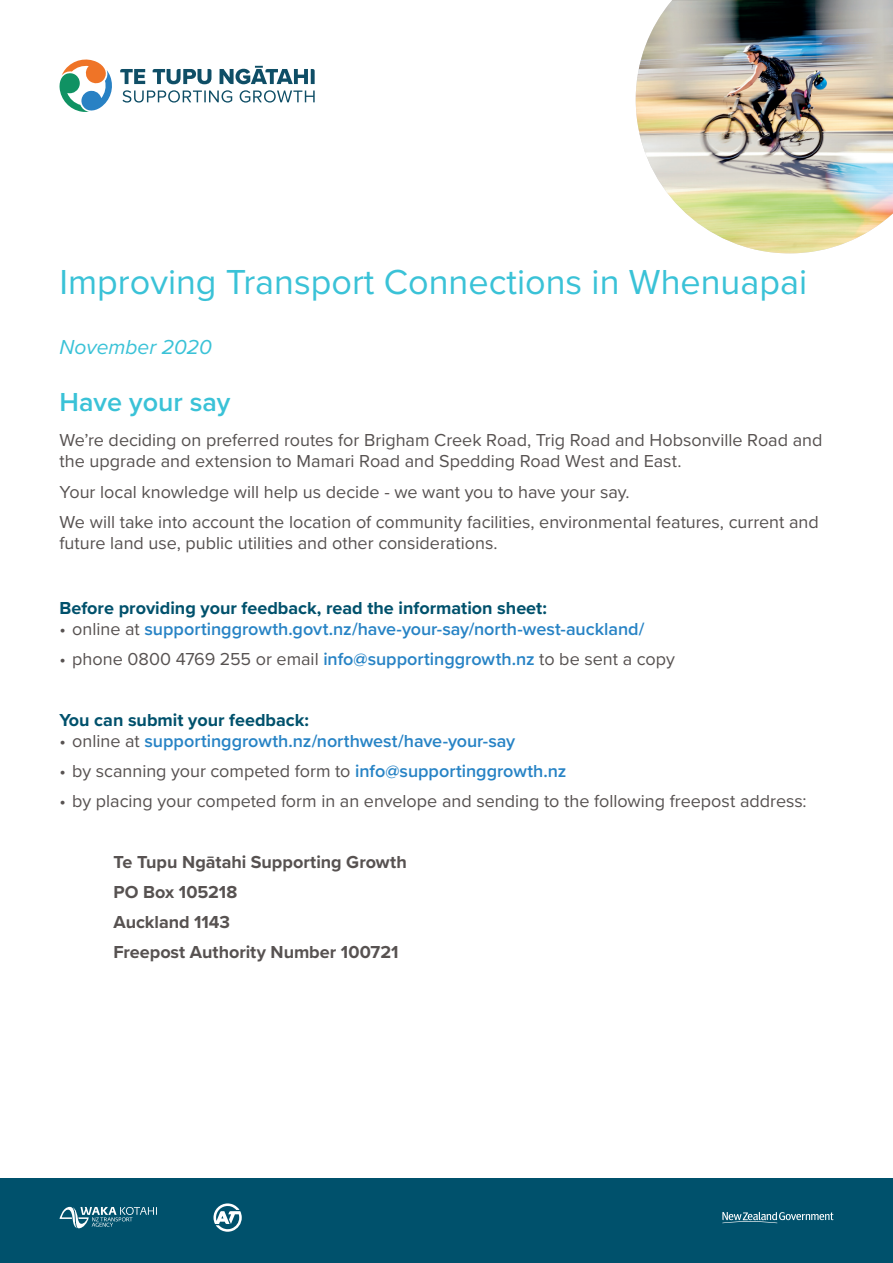
<style>
.page{position:relative;width:893px;height:1263px;background:#fff}
.page>*{position:absolute;margin:0;border:0;box-sizing:border-box;transform-origin:0 0}
.t1{font:36px "Proxima Nova";color:#3ac2d7}
.t2{font:600 27px "Proxima Nova";color:#3ac2d7}
.t3{font:italic 21px "Proxima Nova";color:#3ac2d7}
.t4{font:18px/21.6px "Proxima Nova";color:#575251}
.t5{font:600 18px "Proxima Nova";letter-spacing:-.005em;color:#2783c5}
.t6{font:700 18px/30.2px "Proxima Nova";color:#575251}
.t7{font:700 18px "Proxima Nova";color:#00516c}
.s1{font-weight:400;color:#575251}
.s2{font-weight:600;color:#2783c5}
</style>
<div class="page">
<div style="left:0;top:1178px;width:893px;height:85px;background:#00516c"></div>
<svg style="left:60px;top:60px;width:255px;height:52px"></svg>
<svg style="left:213px;top:1203px;width:29px;height:29px"></svg>
<svg style="left:60px;top:1206px;width:97px;height:22px"></svg>
<svg style="left:722px;top:1212px;width:111px;height:11px"></svg>
<img style="left:636px;top:0;width:257px;height:253px">
<h1 class="t1" style="left:60px;top:255px;width:749px">Improving Transport Connections in Whenuapai</h1>
<p class="t3" style="left:60px;top:331px;width:154px">November 2020</p>
<h2 class="t2" style="left:60px;top:382px;width:173px">Have your say</h2>
<p class="t4" style="left:60px;top:428px;width:764px">We’re deciding on preferred routes for Brigham Creek Road, Trig Road and Hobsonville Road and the upgrade and extension to Mamari Road and Spedding Road West and East.</p>
<p class="t4" style="left:60px;top:476px;width:761px;line-height:30.2px">Your local knowledge will help us decide - we want you to have your say.<br>We will take into account the location of community facilities, environmental features, current and</p>
<p class="t4" style="left:60px;top:532px;width:439px">future land use, public utilities and other considerations.</p>
<p class="t7" style="left:60px;top:594px;width:489px">Before providing your feedback, read the information sheet:</p>
<p class="t5" style="left:60px;top:616px;width:586px"><span class="s1">• online at</span> supportinggrowth.govt.nz/have-your-say/north-west-auckland/</p>
<p class="t4" style="left:60px;top:648px;width:617px">• phone 0800 4769 255 or email <span class="s2">info@supportinggrowth.nz</span> to be sent a copy</p>
<p class="t7" style="left:60px;top:706px;width:251px">You can submit your feedback:</p>
<p class="t5" style="left:60px;top:728px;width:457px"><span class="s1">• online at</span> supportinggrowth.nz/northwest/have-your-say</p>
<p class="t4" style="left:60px;top:760px;width:508px">• by scanning your competed form to <span class="s2">info@supportinggrowth.nz</span></p>
<p class="t4" style="left:60px;top:790px;width:749px">• by placing your competed form in an envelope and sending to the following freepost address:</p>
<p class="t6" style="left:114px;top:846px;width:295px">Te Tupu Ngātahi Supporting Growth<br>PO Box 105218<br>Auckland 1143<br>Freepost Authority Number 100721</p>
</div>
